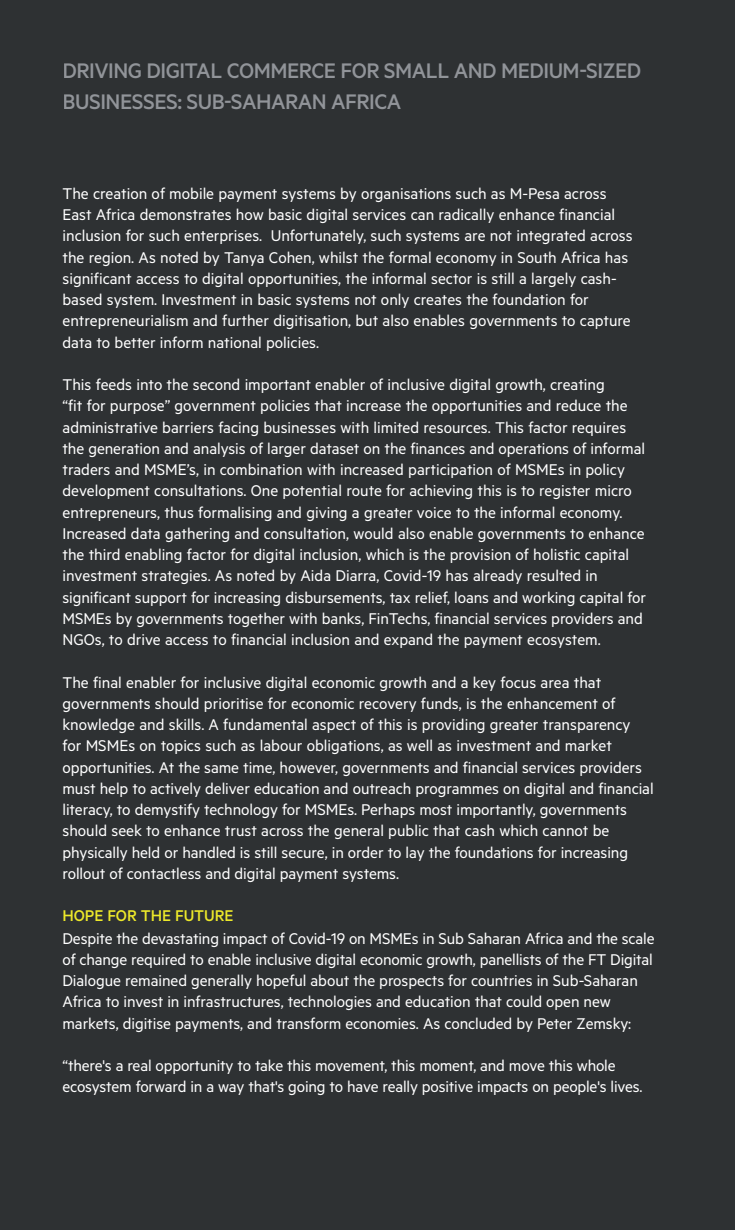
<style>
.page{position:relative;width:735px;height:1230px;background:#2e3133}
.page>*{position:absolute;margin:0;border:0;box-sizing:border-box;transform-origin:0 0}
.t1{font:500 23.75px/31.2px "Metric";letter-spacing:-.02em;color:#919499}
.t2{font:17.5px/21.2px "Metric";color:#fff}
.t3{font:500 17.5px "Metric";letter-spacing:-.005em;color:#ede92a}
</style>
<div class="page">
<h1 class="t1" style="left:62px;top:54px;width:580px">DRIVING DIGITAL COMMERCE FOR SMALL AND MEDIUM-SIZED<br>BUSINESSES: SUB-SAHARAN AFRICA</h1>
<p class="t2" style="left:62px;top:182px;width:572px">The creation of mobile payment systems by organisations such as M-Pesa across East Africa demonstrates how basic digital services can radically enhance financial inclusion for such enterprises. Unfortunately, such systems are not integrated across the region. As noted by Tanya Cohen, whilst the formal economy in South Africa has significant access to digital opportunities, the informal sector is still a largely cash&shy;based system. Investment in basic systems not only creates the foundation for entrepreneurialism and further digitisation, but also enables governments to capture data to better inform national policies.</p>
<p class="t2" style="left:62px;top:373px;width:585px">This feeds into the second important enabler of inclusive digital growth, creating<br>“fit for purpose” government policies that increase the opportunities and reduce the administrative barriers facing businesses with limited resources. This factor requires the generation and analysis of larger dataset on the finances and operations of informal traders and MSME’s, in combination with increased participation of MSMEs in policy development consultations. One potential route for achieving this is to register micro entrepreneurs, thus formalising and giving a greater voice to the informal economy.<br>Increased data gathering and consultation, would also enable governments to enhance the third enabling factor for digital inclusion, which is the provision of holistic capital investment strategies. As noted by Aida Diarra, Covid-19 has already resulted in significant support for increasing disbursements, tax relief, loans and working capital for MSMEs by governments together with banks, FinTechs, financial services providers and NGOs, to drive access to financial inclusion and expand the payment ecosystem.</p>
<p class="t2" style="left:62px;top:671px;width:593px">The final enabler for inclusive digital economic growth and a key focus area that governments should prioritise for economic recovery funds, is the enhancement of knowledge and skills. A fundamental aspect of this is providing greater transparency for MSMEs on topics such as labour obligations, as well as investment and market opportunities. At the same time, however, governments and financial services providers must help to actively deliver education and outreach programmes on digital and financial literacy, to demystify technology for MSMEs. Perhaps most importantly, governments should seek to enhance trust across the general public that cash which cannot be physically held or handled is still secure, in order to lay the foundations for increasing rollout of contactless and digital payment systems.</p>
<p class="t3" style="left:62px;top:906px;width:172px">HOPE FOR THE FUTURE</p>
<p class="t2" style="left:62px;top:927px;width:594px">Despite the devastating impact of Covid-19 on MSMEs in Sub Saharan Africa and the scale of change required to enable inclusive digital economic growth, panellists of the FT Digital Dialogue remained generally hopeful about the prospects for countries in Sub-Saharan Africa to invest in infrastructures, technologies and education that could open new markets, digitise payments, and transform economies. As concluded by Peter Zemsky:</p>
<p class="t2" style="left:62px;top:1055px;width:582px">“there's a real opportunity to take this movement, this moment, and move this whole ecosystem forward in a way that's going to have really positive impacts on people's lives.</p>
</div>
